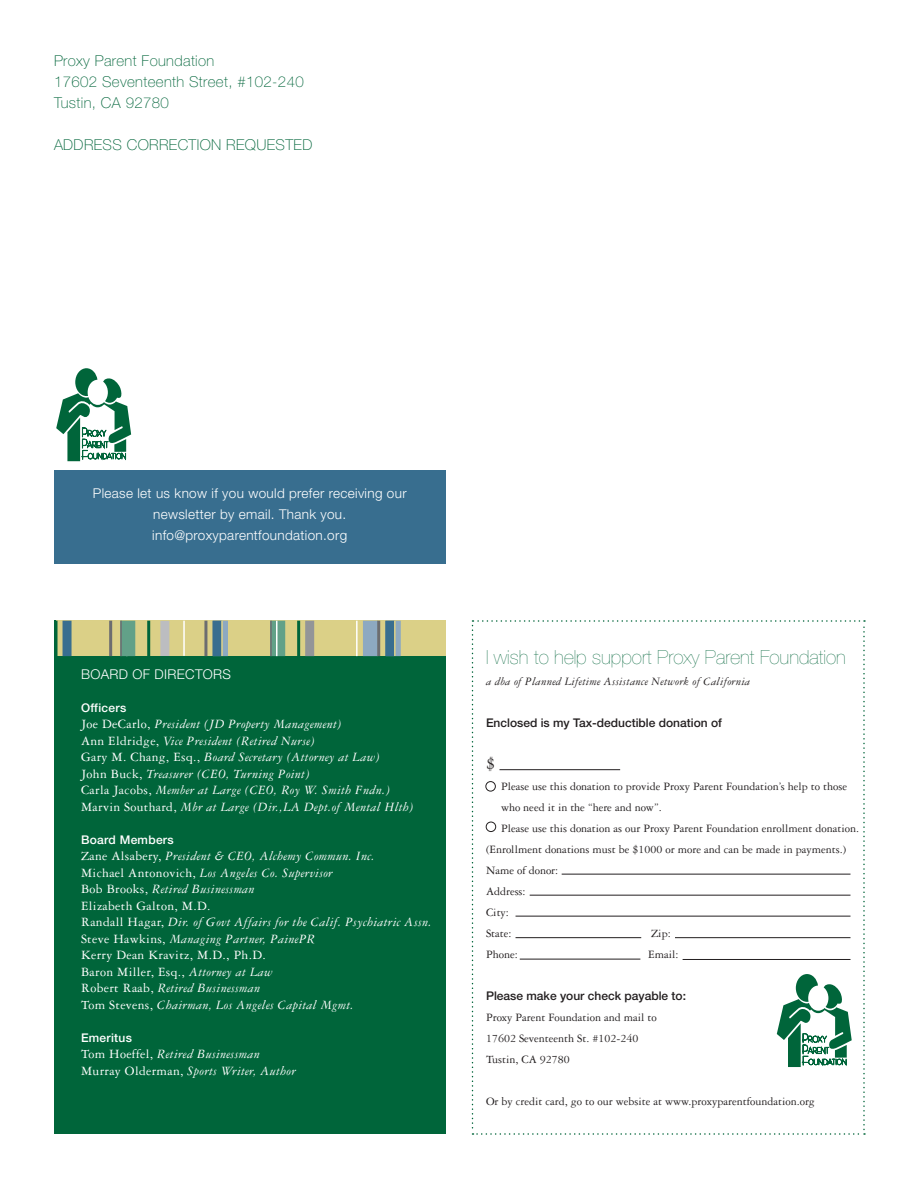
<style>
.page{position:relative;width:918px;height:1188px;background:#fff}
.page>*{position:absolute;margin:0;border:0;box-sizing:border-box;transform-origin:0 0}
.t1{font:200 19.5px "Helvetica Neue";color:#00653a}
.t2{font:18px "Garamond Three";color:#231f20}
.Address{font:100 15px "Helvetica Neue";letter-spacing:.025em;color:#00653a}
.Address-2{font:italic 13.5px "Garamond Three";letter-spacing:.025em;color:#fff}
.Address-3{font:300 13.5px "Helvetica Neue";letter-spacing:.025em;color:#fff}
.Address-4{font:13.5px "Garamond Three";letter-spacing:.025em;color:#fff}
.t3{font:12px/21px "Garamond Three";color:#231f20}
.t4{font:500 12px "Helvetica Neue";color:#231f20}
.t5{font:italic 12px "Garamond Three";letter-spacing:.02em;color:#231f20}
.Address-5{font:500 12px "Helvetica Neue";letter-spacing:.025em;color:#fff}
.s1{font-style:normal}
.s2{font-style:italic}
</style>
<div class="page">
<svg style="left:472px;top:620px;width:393px;height:515px"></svg>
<div style="left:54px;top:470px;width:392px;height:94px;background:#386e8f"></div>
<div style="left:54px;top:621px;width:392px;height:513px;background:#00653a"></div>
<svg style="left:56px;top:368px;width:75px;height:93px"></svg>
<div style="left:56px;top:621px;width:390px;height:35px;background:#dbd087"></div>
<hr style="left:55px;top:621px;width:3px;height:35px;background:#00653a">
<hr style="left:147px;top:621px;width:3px;height:35px;background:#00653a">
<div style="left:63px;top:621px;width:9px;height:35px;background:#386e8f"></div>
<div style="left:160px;top:621px;width:9px;height:35px;background:#bcbdc0"></div>
<div style="left:120px;top:621px;width:15px;height:35px;background:#62a188"></div>
<div style="left:213px;top:621px;width:15px;height:35px;background:#8da9c1"></div>
<hr style="left:120px;top:621px;width:2px;height:35px;background:#6c6d70">
<hr style="left:183px;top:621px;width:2px;height:35px;background:#fff">
<hr style="left:204px;top:621px;width:3px;height:35px;background:#6c6d70">
<hr style="left:109px;top:621px;width:3px;height:35px;background:#6c6d70">
<hr style="left:297px;top:621px;width:3px;height:35px;background:#00653a">
<div style="left:212px;top:621px;width:9px;height:35px;background:#386e8f"></div>
<div style="left:305px;top:621px;width:9px;height:35px;background:#939598"></div>
<div style="left:270px;top:621px;width:15px;height:35px;background:#62a188"></div>
<div style="left:363px;top:621px;width:15px;height:35px;background:#8da9c1"></div>
<hr style="left:270px;top:621px;width:2px;height:35px;background:#6c6d70">
<hr style="left:276px;top:621px;width:1px;height:35px;background:#fff">
<hr style="left:221px;top:621px;width:2px;height:35px;background:#dbd087">
<div style="left:386px;top:621px;width:15px;height:35px;background:#8da9c1"></div>
<hr style="left:356px;top:621px;width:2px;height:35px;background:#fff">
<hr style="left:377px;top:621px;width:3px;height:35px;background:#6c6d70">
<div style="left:385px;top:621px;width:9px;height:35px;background:#386e8f"></div>
<hr style="left:394px;top:621px;width:2px;height:35px;background:#dbd087">
<p class="Address" style="left:54px;top:52px;width:162px">Proxy Parent Foundation</p>
<p class="Address" style="left:54px;top:73px;width:251px">17602 Seventeenth Street, #102-240</p>
<p class="Address" style="left:54px;top:94px;width:116px">Tustin, CA 92780</p>
<p class="Address" style="left:54px;top:136px;width:260px">ADDRESS CORRECTION REQUESTED</p>
<p class="Address-3" style="left:93px;top:485px;width:315px">Please let us know if you would prefer receiving our</p>
<p class="Address-3" style="left:153px;top:506px;width:195px">newsletter by email. Thank you.</p>
<p class="Address-3" style="left:152px;top:527px;width:196px">info@proxyparentfoundation.org</p>
<p class="Address-3" style="left:81px;top:665px;width:152px">BOARD OF DIRECTORS</p>
<p class="Address-5" style="left:81px;top:700px;width:47px">Officers</p>
<p class="Address-2" style="left:81px;top:717px;width:262px"><span class="s1">Joe DeCarlo,</span> President (JD Property Management)</p>
<p class="Address-2" style="left:81px;top:733px;width:236px"><span class="s1">Ann Eldridge,</span> Vice President (Retired Nurse)</p>
<p class="Address-2" style="left:81px;top:750px;width:300px"><span class="s1">Gary M. Chang, Esq.,</span> Board Secretary (Attorney at Law)</p>
<p class="Address-2" style="left:81px;top:766px;width:230px"><span class="s1">John Buck,</span> Treasurer (CEO, Turning Point)</p>
<p class="Address-2" style="left:81px;top:783px;width:311px"><span class="s1">Carla Jacobs,</span> Member at Large (CEO, Roy W. Smith Fndn.)</p>
<p class="Address-2" style="left:81px;top:799px;width:334px"><span class="s1">Marvin Southard,</span> Mbr at Large (Dir.,LA Dept.of Mental Hlth)</p>
<p class="Address-5" style="left:81px;top:832px;width:94px">Board Members</p>
<p class="Address-2" style="left:81px;top:849px;width:295px"><span class="s1">Zane Alsabery,</span> President &amp; CEO, Alchemy Commun. Inc.</p>
<p class="Address-2" style="left:81px;top:865px;width:253px"><span class="s1">Michael Antonovich,</span> Los Angeles Co. Supervisor</p>
<p class="Address-2" style="left:81px;top:882px;width:175px"><span class="s1">Bob Brooks,</span> Retired Businessman</p>
<p class="Address-4" style="left:81px;top:898px;width:131px">Elizabeth Galton, M.D.</p>
<p class="Address-2" style="left:81px;top:915px;width:352px"><span class="s1">Randall Hagar,</span> Dir. of Govt Affairs for the Calif. Psychiatric Assn.</p>
<p class="Address-2" style="left:81px;top:931px;width:236px"><span class="s1">Steve Hawkins,</span> Managing Partner, PainePR</p>
<p class="Address-4" style="left:81px;top:948px;width:186px">Kerry Dean Kravitz, M.D., Ph.D.</p>
<p class="Address-4" style="left:81px;top:964px;width:193px">Baron Miller, Esq., <span class="s2">Attorney at Law</span></p>
<p class="Address-2" style="left:81px;top:981px;width:181px"><span class="s1">Robert Raab,</span> Retired Businessman</p>
<p class="Address-2" style="left:81px;top:997px;width:274px"><span class="s1">Tom Stevens,</span> Chairman, Los Angeles Capital Mgmt.</p>
<p class="Address-5" style="left:81px;top:1030px;width:53px">Emeritus</p>
<p class="Address-2" style="left:81px;top:1047px;width:180px"><span class="s1">Tom Hoeffel,</span> Retired Businessman</p>
<p class="Address-2" style="left:81px;top:1063px;width:216px"><span class="s1">Murray Olderman,</span> Sports Writer, Author</p>
<p class="t1" style="left:486px;top:646px;width:362px">I wish to help support Proxy Parent Foundation</p>
<p class="t5" style="left:486px;top:675px;width:266px">a dba of Planned Lifetime Assistance Network of California</p>
<p class="t4" style="left:486px;top:715px;width:238px">Enclosed is my Tax-deductible donation of</p>
<p class="t2" style="left:486px;top:754px;width:10px">$</p>
<p class="t3" style="left:501px;top:776px;width:348px">Please use this donation to provide Proxy Parent Foundation’s help to those who need it in the “here and now”.</p>
<p class="t3" style="left:501px;top:818px;width:360px">Please use this donation as our Proxy Parent Foundation enrollment donation.</p>
<p class="t3" style="left:486px;top:839px;width:362px">(Enrollment donations must be $1000 or more and can be made in payments.)</p>
<p class="t3" style="left:486px;top:860px;width:74px">Name of donor:</p>
<p class="t3" style="left:486px;top:881px;width:41px">Address:</p>
<p class="t3" style="left:486px;top:902px;width:24px">City:</p>
<p class="t3" style="left:486px;top:923px;width:27px">State:</p>
<p class="t3" style="left:651px;top:923px;width:21px">Zip:</p>
<p class="t3" style="left:486px;top:944px;width:33px">Phone:</p>
<p class="t3" style="left:648px;top:944px;width:32px">Email:</p>
<p class="t4" style="left:486px;top:988px;width:202px">Please make your check payable to:</p>
<p class="t3" style="left:486px;top:1007px;width:172px">Proxy Parent Foundation and mail to</p>
<p class="t3" style="left:486px;top:1028px;width:154px">17602 Seventeenth St. #102-240</p>
<p class="t3" style="left:486px;top:1049px;width:85px">Tustin, CA 92780</p>
<p class="t3" style="left:486px;top:1091px;width:330px">Or by credit card, go to our website at www.proxyparentfoundation.org</p>
</div>
